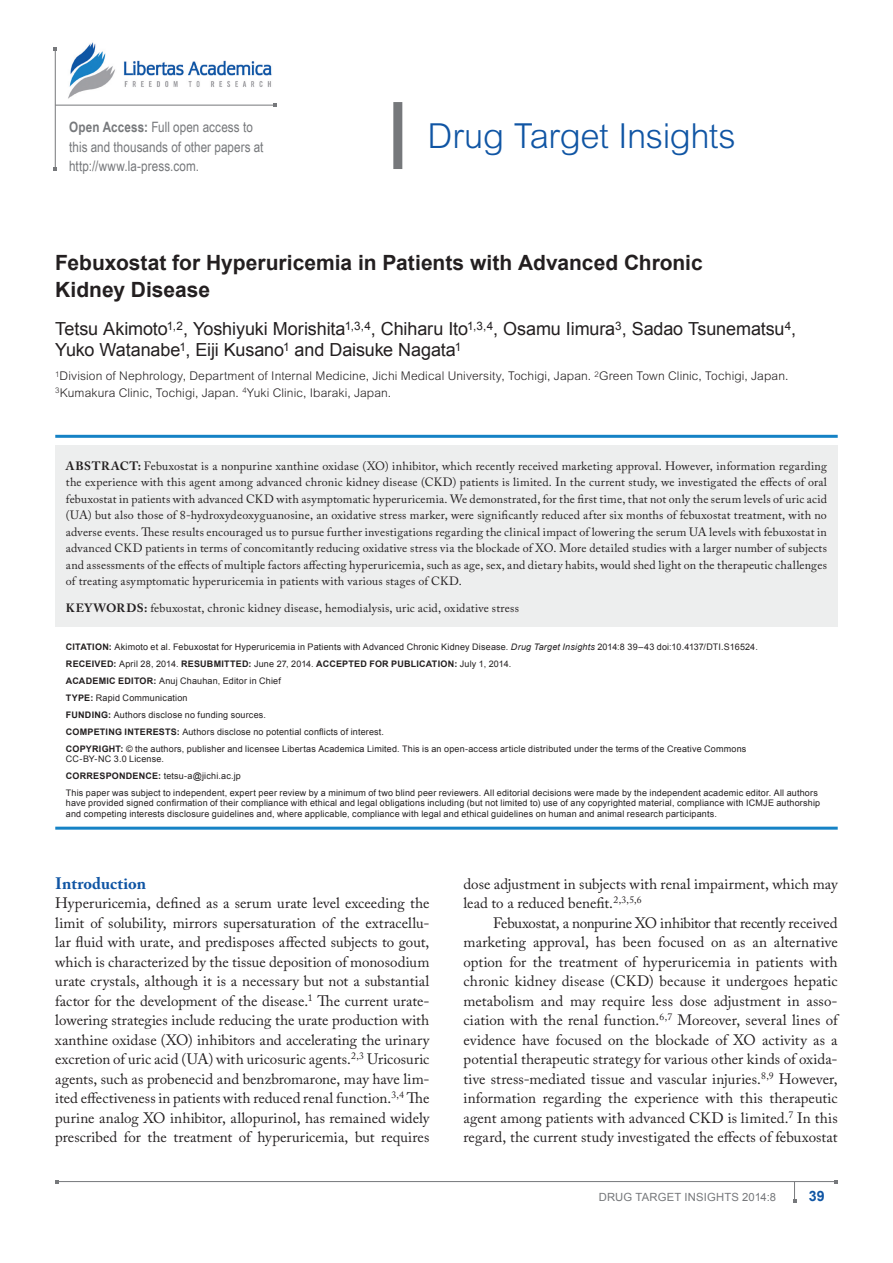
<style>
.page{position:relative;width:893px;height:1263px;background:#fff}
.page>*{position:absolute;margin:0;border:0;box-sizing:border-box;transform-origin:0 0}
.JournalName{font:300 34.5px "Arial MT Std";letter-spacing:-.015em;color:#1055a4}
.ArticleTitle{font:700 21px/27px "Arial";color:#231f20}
.AuthorName{font:18px/21px "Arial";letter-spacing:-.005em;color:#231f20}
.Heading1{font:700 16.5px "Adobe Caslon Pro";color:#1055a4}
.BodyText_First{font:15px/19.5px "Adobe Caslon Pro";color:#231f20;text-align:justify}
.BodyText{font:15px/19.5px "Adobe Caslon Pro";letter-spacing:.005em;color:#231f20;text-align:justify}
.OpenAccess{font:14.25px/19.5px "Arial Narrow";letter-spacing:.005em;color:#76787b}
.RunningFooter-Folio{font:700 14.25px "Arial";color:#1055a4}
.t1{font:12px/16.5px "Adobe Caslon Pro";letter-spacing:.015em;color:#231f20;text-align:justify}
.AuthorAffiliation{font:300 12px/16.5px "Arial MT Std";letter-spacing:.01em;color:#231f20}
.RunningFooter{font:11.25px "Arial";letter-spacing:.015em;color:#76787b}
.Citation{font:9px/10.5px "Arial";letter-spacing:.02em;color:#231f20}
.Citation_Last{font:9px/10.5px "Arial";letter-spacing:.02em;color:#231f20}
.Citation-2{font:700 9px "Arial";letter-spacing:.025em;color:#231f20}
.s1{font-weight:700}
.s2{font-style:italic}
.s3{font-weight:400}
</style>
<div class="page">
<hr style="left:57px;top:1181px;width:779px;height:1px;background:#76787b">
<svg style="left:793px;top:1182px;width:3px;height:20px"></svg>
<hr style="left:55px;top:49px;width:1px;height:120px;background:#76787b">
<hr style="left:55px;top:105px;width:220px;height:1px;background:#76787b">
<img style="left:68px;top:42px;width:204px;height:57px">
<div style="left:393px;top:102px;width:9px;height:67px;background:#76787b"></div>
<hr style="left:55px;top:435px;width:783px;height:3px;background:#1582c5">
<hr style="left:55px;top:827px;width:783px;height:3px;background:#1582c5">
<div style="left:55px;top:446px;width:783px;height:181px;background:#edeeee"></div>
<p class="OpenAccess" style="left:69px;top:117px;width:196px"><span class="s1">Open Access:</span> Full open access to this and thousands of other papers at http://www.la-press.com.</p>
<p class="JournalName" style="left:428px;top:116px;width:310px">Drug Target Insights</p>
<p class="ArticleTitle" style="left:55px;top:250px;width:649px">Febuxostat for Hyperuricemia in Patients with Advanced Chronic<br>Kidney Disease</p>
<p class="AuthorName" style="left:55px;top:319px;width:742px">Tetsu Akimoto<sup>1,2</sup>, Yoshiyuki Morishita<sup>1,3,4</sup>, Chiharu Ito<sup>1,3,4</sup>, Osamu Iimura<sup>3</sup>, Sadao Tsunematsu<sup>4</sup>,<br>Yuko Watanabe<sup>1</sup>, Eiji Kusano<sup>1</sup> and Daisuke Nagata<sup>1</sup></p>
<p class="AuthorAffiliation" style="left:55px;top:369px;width:735px"><sup>1</sup>Division of Nephrology, Department of Internal Medicine, Jichi Medical University, Tochigi, Japan. <sup>2</sup>Green Town Clinic, Tochigi, Japan.<br><sup>3</sup>Kumakura Clinic, Tochigi, Japan. <sup>4</sup>Yuki Clinic, Ibaraki, Japan.</p>
<p class="t1" style="left:66px;top:457px;width:763px"><span class="s1">ABSTRACT:</span> Febuxostat is a nonpurine xanthine oxidase (XO) inhibitor, which recently received marketing approval. However, information regarding the experience with this agent among advanced chronic kidney disease (CKD) patients is limited. In the current study, we investigated the effects of oral febuxostat in patients with advanced CKD with asymptomatic hyperuricemia. We demonstrated, for the first time, that not only the serum levels of uric acid (UA) but also those of 8-hydroxydeoxyguanosine, an oxidative stress marker, were significantly reduced after six months of febuxostat treatment, with no adverse events. These results encouraged us to pursue further investigations regarding the clinical impact of lowering the serum UA levels with febuxostat in advanced CKD patients in terms of concomitantly reducing oxidative stress via the blockade of XO. More detailed studies with a larger number of subjects and assessments of the effects of multiple factors affecting hyperuricemia, such as age, sex, and dietary habits, would shed light on the therapeutic challenges of treating asymptomatic hyperuricemia in patients with various stages of CKD.</p>
<p class="t1" style="left:66px;top:600px;width:454px"><span class="s1">KEYWORDS:</span> febuxostat, chronic kidney disease, hemodialysis, uric acid, oxidative stress</p>
<p class="Citation" style="left:66px;top:642px;width:693px"><span class="s1">CITATION:</span> Akimoto et al. Febuxostat for Hyperuricemia in Patients with Advanced Chronic Kidney Disease. <span class="s2">Drug Target Insights</span> 2014:8 39–43 doi:10.4137/DTI.S16524.</p>
<p class="Citation-2" style="left:66px;top:658px;width:447px">RECEIVED: <span class="s3">April 28, 2014.</span> RESUBMITTED: <span class="s3">June 27, 2014.</span> ACCEPTED FOR PUBLICATION: <span class="s3">July 1, 2014.</span></p>
<p class="Citation" style="left:66px;top:676px;width:216px"><span class="s1">ACADEMIC EDITOR:</span> Anuj Chauhan, Editor in Chief</p>
<p class="Citation" style="left:66px;top:693px;width:123px"><span class="s1">TYPE:</span> Rapid Communication</p>
<p class="Citation" style="left:66px;top:709px;width:202px"><span class="s1">FUNDING:</span> Authors disclose no funding sources.</p>
<p class="Citation" style="left:66px;top:726px;width:320px"><span class="s1">COMPETING INTERESTS:</span> Authors disclose no potential conflicts of interest.</p>
<p class="Citation" style="left:66px;top:743px;width:682px"><span class="s1">COPYRIGHT:</span> © the authors, publisher and licensee Libertas Academica Limited. This is an open-access article distributed under the terms of the Creative Commons<br>CC-BY-N C 3.0 License.</p>
<p class="Citation" style="left:66px;top:771px;width:176px"><span class="s1">CORRESPONDENCE:</span> tetsu-a@jichi.ac.jp</p>
<p class="Citation_Last" style="left:66px;top:787px;width:756px">This paper was subject to independent, expert peer review by a minimum of two blind peer reviewers. All editorial decisions were made by the independent academic editor. All authors have provided signed confirmation of their compliance with ethical and legal obligations including (but not limited to) use of any copyrighted material, compliance with ICMJE authorship and competing interests disclosure guidelines and, where applicable, compliance with legal and ethical guidelines on human and animal research participants.</p>
<p class="Heading1" style="left:55px;top:873px;width:92px">Introduction</p>
<p class="BodyText_First" style="left:55px;top:893px;width:376px">Hyperuricemia, defined as a serum urate level exceeding the limit of solubility, mirrors supersaturation of the extracellu&shy;lar fluid with urate, and predisposes affected subjects to gout, which is characterized by the tissue deposition of monosodium urate crystals, although it is a necessary but not a substantial factor for the development of the disease.<sup>1</sup> The current urate&shy;lowering strategies include reducing the urate production with xanthine oxidase (XO) inhibitors and accelerating the urinary excretion of uric acid (UA) with uricosuric agents.<sup>2,3</sup> Uricosuric agents, such as probenecid and benzbromarone, may have lim&shy;ited effectiveness in patients with reduced renal function.<sup>3,4</sup> The purine analog XO inhibitor, allopurinol, has remained widely prescribed for the treatment of hyperuricemia, but requires</p>
<p class="BodyText_First" style="left:463px;top:873px;width:376px">dose adjustment in subjects with renal impairment, which may lead to a reduced benefit.<sup>2,3,5,6</sup></p>
<p class="BodyText" style="left:463px;top:912px;width:376px;text-indent:30px">Febuxostat, a nonpurine XO inhibitor that recently received marketing approval, has been focused on as an alternative option for the treatment of hyperuricemia in patients with chronic kidney disease (CKD) because it undergoes hepatic metabolism and may require less dose adjustment in asso&shy;ciation with the renal function.<sup>6,7</sup> Moreover, several lines of evidence have focused on the blockade of XO activity as a potential therapeutic strategy for various other kinds of oxida&shy;tive stress-mediated tissue and vascular injuries.<sup>8,9</sup> However, information regarding the experience with this therapeutic agent among patients with advanced CKD is limited.<sup>7</sup> In this regard, the current study investigated the effects of febuxostat</p>
<p class="RunningFooter" style="left:599px;top:1189px;width:179px">Drug Target Insights 2014:8</p>
<p class="RunningFooter-Folio" style="left:809px;top:1186px;width:17px">39</p>
</div>
